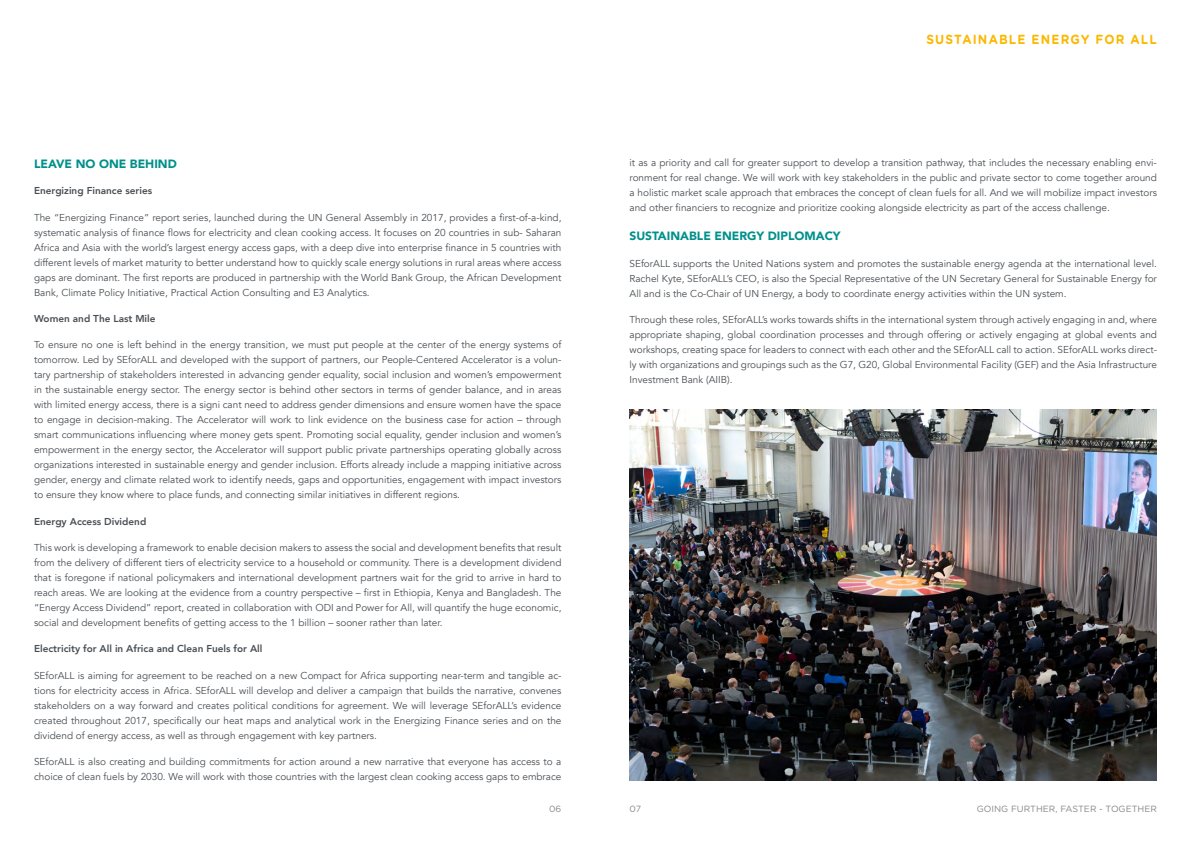
<style>
.page{position:relative;width:1191px;height:842px;background:#fff}
.page>*{position:absolute;margin:0;border:0;box-sizing:border-box;transform-origin:0 0}
.t1{font:700 13.2px "Gotham Rounded";letter-spacing:.1em;color:#fbb800;scale:.91 1}
.t2{font:900 12px "Avenir";color:#00908a}
.t3{font:10px/15px "Avenir";color:#4a4f54;text-align:justify}
.t4{font:800 10px "Avenir";color:#4a4f54}
.t5{font:9px "Gotham Rounded";color:#878787}
</style>
<div class="page">
<img style="left:629px;top:409px;width:528px;height:371px">
<p class="t2" style="left:34px;top:153px;width:144px">LEAVE NO ONE BEHIND</p>
<p class="t4" style="left:34px;top:183px;width:120px">Energizing Finance series</p>
<p class="t3" style="left:34px;top:210px;width:529px">The “Energizing Finance” report series, launched during the UN General Assembly in 2017, provides a first-of-a-kind, systematic analysis of finance flows for electricity and clean cooking access. It focuses on 20 countries in sub- Saharan Africa and Asia with the world’s largest energy access gaps, with a deep dive into enterprise finance in 5 countries with different levels of market maturity to better understand how to quickly scale energy solutions in rural areas where access gaps are dominant. The first reports are produced in partnership with the World Bank Group, the African Development Bank, Climate Policy Initiative, Practical Action Consulting and E3 Analytics.</p>
<p class="t4" style="left:34px;top:311px;width:123px">Women and The Last Mile</p>
<p class="t3" style="left:34px;top:338px;width:529px">To ensure no one is left behind in the energy transition, we must put people at the center of the energy systems of tomorrow. Led by SEforALL and developed with the support of partners, our People-Centered Accelerator is a volun&shy;tary partnership of stakeholders interested in advancing gender equality, social inclusion and women’s empowerment in the sustainable energy sector. The energy sector is behind other sectors in terms of gender balance, and in areas with limited energy access, there is a signi cant need to address gender dimensions and ensure women have the space to engage in decision-making. The Accelerator will work to link evidence on the business case for action – through smart communications influencing where money gets spent. Promoting social equality, gender inclusion and women’s empowerment in the energy sector, the Accelerator will support public private partnerships operating globally across organizations interested in sustainable energy and gender inclusion. Efforts already include a mapping initiative across gender, energy and climate related work to identify needs, gaps and opportunities, engagement with impact investors to ensure they know where to place funds, and connecting similar initiatives in different regions.</p>
<p class="t4" style="left:34px;top:513px;width:114px">Energy Access Dividend</p>
<p class="t3" style="left:34px;top:540px;width:529px">This work is developing a framework to enable decision makers to assess the social and development benefits that result from the delivery of different tiers of electricity service to a household or community. There is a development dividend that is foregone if national policymakers and international development partners wait for the grid to arrive in hard to reach areas. We are looking at the evidence from a country perspective – first in Ethiopia, Kenya and Bangladesh. The “Energy Access Dividend” report, created in collaboration with ODI and Power for All, will quantify the huge economic, social and development benefits of getting access to the 1 billion – sooner rather than later.</p>
<p class="t4" style="left:34px;top:641px;width:230px">Electricity for All in Africa and Clean Fuels for All</p>
<p class="t3" style="left:34px;top:668px;width:529px">SEforALL is aiming for agreement to be reached on a new Compact for Africa supporting near-term and tangible ac&shy;tions for electricity access in Africa. SEforALL will develop and deliver a campaign that builds the narrative, convenes stakeholders on a way forward and creates political conditions for agreement. We will leverage SEforALL’s evidence created throughout 2017, specifically our heat maps and analytical work in the Energizing Finance series and on the dividend of energy access, as well as through engagement with key partners.</p>
<p class="t3" style="left:34px;top:754px;width:529px">SEforALL is also creating and building commitments for action around a new narrative that everyone has access to a choice of clean fuels by 2030. We will work with those countries with the largest clean cooking access gaps to embrace</p>
<h1 class="t1" style="left:926px;top:29px;width:255px">SUSTAINABLE ENERGY FOR ALL</h1>
<p class="t3" style="left:629px;top:155px;width:529px">it as a priority and call for greater support to develop a transition pathway, that includes the necessary enabling envi&shy;ronment for real change. We will work with key stakeholders in the public and private sector to come together around a holistic market scale approach that embraces the concept of clean fuels for all. And we will mobilize impact investors and other financiers to recognize and prioritize cooking alongside electricity as part of the access challenge.</p>
<p class="t2" style="left:629px;top:226px;width:213px">SUSTAINABLE ENERGY DIPLOMACY</p>
<p class="t3" style="left:629px;top:256px;width:529px">SEforALL supports the United Nations system and promotes the sustainable energy agenda at the international level.<br>Rachel Kyte, SEforALL’s CEO, is also the Special Representative of the UN Secretary General for Sustainable Energy for All and is the Co-Chair of UN Energy, a body to coordinate energy activities within the UN system.</p>
<p class="t3" style="left:629px;top:312px;width:529px">Through these roles, SEforALL’s works towards shifts in the international system through actively engaging in and, where appropriate shaping, global coordination processes and through offering or actively engaging at global events and workshops, creating space for leaders to connect with each other and the SEforALL call to action. SEforALL works direct&shy;ly with organizations and groupings such as the G7, G20, Global Environmental Facility (GEF) and the Asia Infrastructure Investment Bank (AIIB).</p>
<p class="t5" style="left:549px;top:803px;width:14px">06</p>
<p class="t5" style="left:629px;top:803px;width:13px">07</p>
<p class="t5" style="left:976px;top:803px;width:182px">GOING FURTHER, FASTER - TOGETHER</p>
</div>
